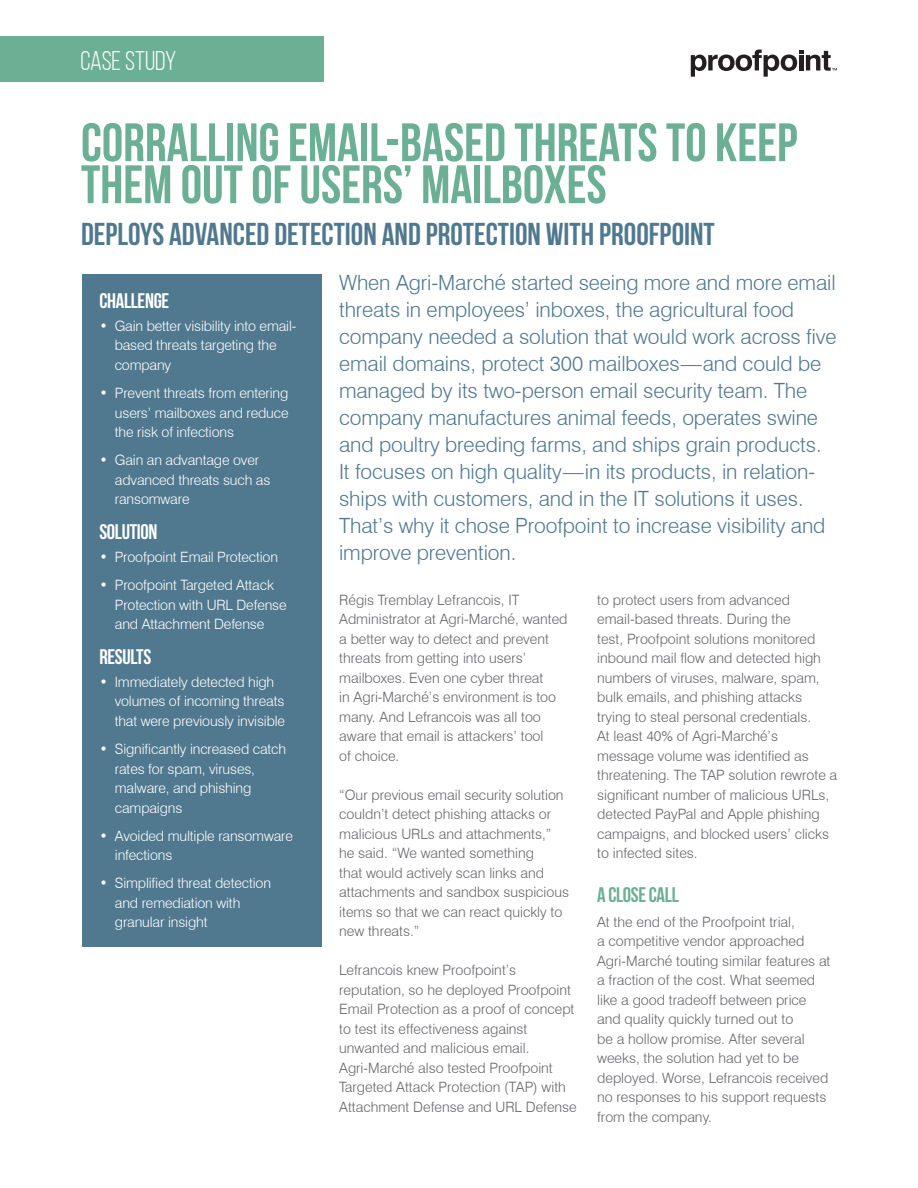
<style>
.page{position:relative;width:918px;height:1188px;background:#fff}
.page>*{position:absolute;margin:0;border:0;box-sizing:border-box;transform-origin:0 0}
.t1{font:700 54px/42px "Bebas Neue";color:#6baf94}
.Subtitle{font:700 31.5px "Bebas Neue";color:#50788e}
.t2{font:27px "Bebas Neue";letter-spacing:-.005em;color:#fff}
.Intro_Paragraph{font:300 21px/27px "Swiss 721 BT";letter-spacing:-.005em;color:#50788e}
.Subhead-White{font:700 21px "Bebas Neue";letter-spacing:-.015em;color:#fff}
.Subhead-Green{font:700 21px "Bebas Neue";letter-spacing:-.015em;color:#6baf94}
.Body_Text-9_5_13{font:300 14.25px/19.5px "Swiss 721 BT";color:#65656b}
.Sidebar_Text-9_5_13{font:300 14.25px/19.5px "Swiss 721 BT";letter-spacing:-.01em;color:#fff}
</style>
<div class="page">
<div style="left:0;top:36px;width:324px;height:46px;background:#6baf94"></div>
<svg style="left:691px;top:49px;width:146px;height:28px"></svg>
<div style="left:82px;top:274px;width:240px;height:673px;background:#50788e"></div>
<p class="t2" style="left:80px;top:46px;width:98px">CASE STUDY</p>
<p class="t1" style="left:81px;top:121px;width:718px">CORRALLING EMAIL-BASED THREATS TO KEEP<br>THEM OUT OF USERS’ MAILBOXES</p>
<p class="Subtitle" style="left:81px;top:217px;width:635px">DEPLOYS ADVANCED DETECTION AND PROTECTION WITH PROOFPOINT</p>
<p class="Subhead-White" style="left:99px;top:289px;width:71px">CHALLENGE</p>
<p class="Sidebar_Text-9_5_13" style="left:115px;top:316px;width:183px;text-indent:-15px">• Gain better visibility into email&shy;based threats targeting the company</p>
<p class="Sidebar_Text-9_5_13" style="left:115px;top:383px;width:175px;text-align:justify;text-indent:-16px">• Prevent threats from entering users’ mailboxes and reduce the risk of infections</p>
<p class="Sidebar_Text-9_5_13" style="left:115px;top:450px;width:157px;text-indent:-16px">• Gain an advantage over advanced threats such as ransomware</p>
<p class="Subhead-White" style="left:99px;top:521px;width:60px">SOLUTION</p>
<p class="Sidebar_Text-9_5_13" style="left:99px;top:547px;width:180px">• Proofpoint Email Protection</p>
<p class="Sidebar_Text-9_5_13" style="left:115px;top:575px;width:173px;text-indent:-16px">• Proofpoint Targeted Attack<br>Protection with URL Defense and Attachment Defense</p>
<p class="Subhead-White" style="left:99px;top:645px;width:53px">RESULTS</p>
<p class="Sidebar_Text-9_5_13" style="left:115px;top:672px;width:172px;text-indent:-15px">• Immediately detected high volumes of incoming threats that were previously invisible</p>
<p class="Sidebar_Text-9_5_13" style="left:115px;top:739px;width:173px;text-indent:-16px">• Significantly increased catch rates for spam, viruses, malware, and phishing campaigns</p>
<p class="Sidebar_Text-9_5_13" style="left:115px;top:826px;width:180px;text-indent:-16px">• Avoided multiple ransomware infections</p>
<p class="Sidebar_Text-9_5_13" style="left:115px;top:873px;width:158px;text-indent:-16px">• Simplified threat detection and remediation with granular insight</p>
<p class="Intro_Paragraph" style="left:339px;top:269px;width:499px">When Agri-Marché started seeing more and more email threats in employees’ inboxes, the agricultural food company needed a solution that would work across five email domains, protect 300 mailboxes—and could be managed by its two-person email security team. The company manufactures animal feeds, operates swine and poultry breeding farms, and ships grain products.<br>It focuses on high quality—in its products, in relation&shy;ships with customers, and in the IT solutions it uses.<br>That’s why it chose Proofpoint to increase visibility and improve prevention.</p>
<p class="Body_Text-9_5_13" style="left:339px;top:590px;width:230px">Régis Tremblay Lefrancois, IT<br>Administrator at Agri-Marché, wanted a better way to detect and prevent threats from getting into users’ mailboxes. Even one cyber threat<br>in Agri-Marché’s environment is too many. And Lefrancois was all too aware that email is attackers’ tool<br>of choice.</p>
<p class="Body_Text-9_5_13" style="left:339px;top:785px;width:231px">“Our previous email security solution couldn’t detect phishing attacks or malicious URLs and attachments,” he said. “We wanted something<br>that would actively scan links and attachments and sandbox suspicious items so that we can react quickly to new threats.”</p>
<p class="Body_Text-9_5_13" style="left:339px;top:960px;width:239px">Lefrancois knew Proofpoint’s reputation, so he deployed Proofpoint Email Protection as a proof of concept to test its effectiveness against unwanted and malicious email.<br>Agri-Marché also tested Proofpoint Targeted Attack Protection (TAP) with Attachment Defense and URL Defense</p>
<p class="Body_Text-9_5_13" style="left:597px;top:590px;width:242px">to protect users from advanced email-based threats. During the<br>test, Proofpoint solutions monitored inbound mail flow and detected high numbers of viruses, malware, spam, bulk emails, and phishing attacks trying to steal personal credentials.<br>At least 40% of Agri-Marché’s message volume was identified as threatening. The TAP solution rewrote a significant number of malicious URLs, detected PayPal and Apple phishing campaigns, and blocked users’ clicks to infected sites.</p>
<p class="Subhead-Green" style="left:597px;top:883px;width:83px">A CLOSE CALL</p>
<p class="Body_Text-9_5_13" style="left:597px;top:912px;width:235px">At the end of the Proofpoint trial,<br>a competitive vendor approached Agri-Marché touting similar features at a fraction of the cost. What seemed like a good tradeoff between price and quality quickly turned out to<br>be a hollow promise. After several weeks, the solution had yet to be deployed. Worse, Lefrancois received no responses to his support requests from the company.</p>
</div>
